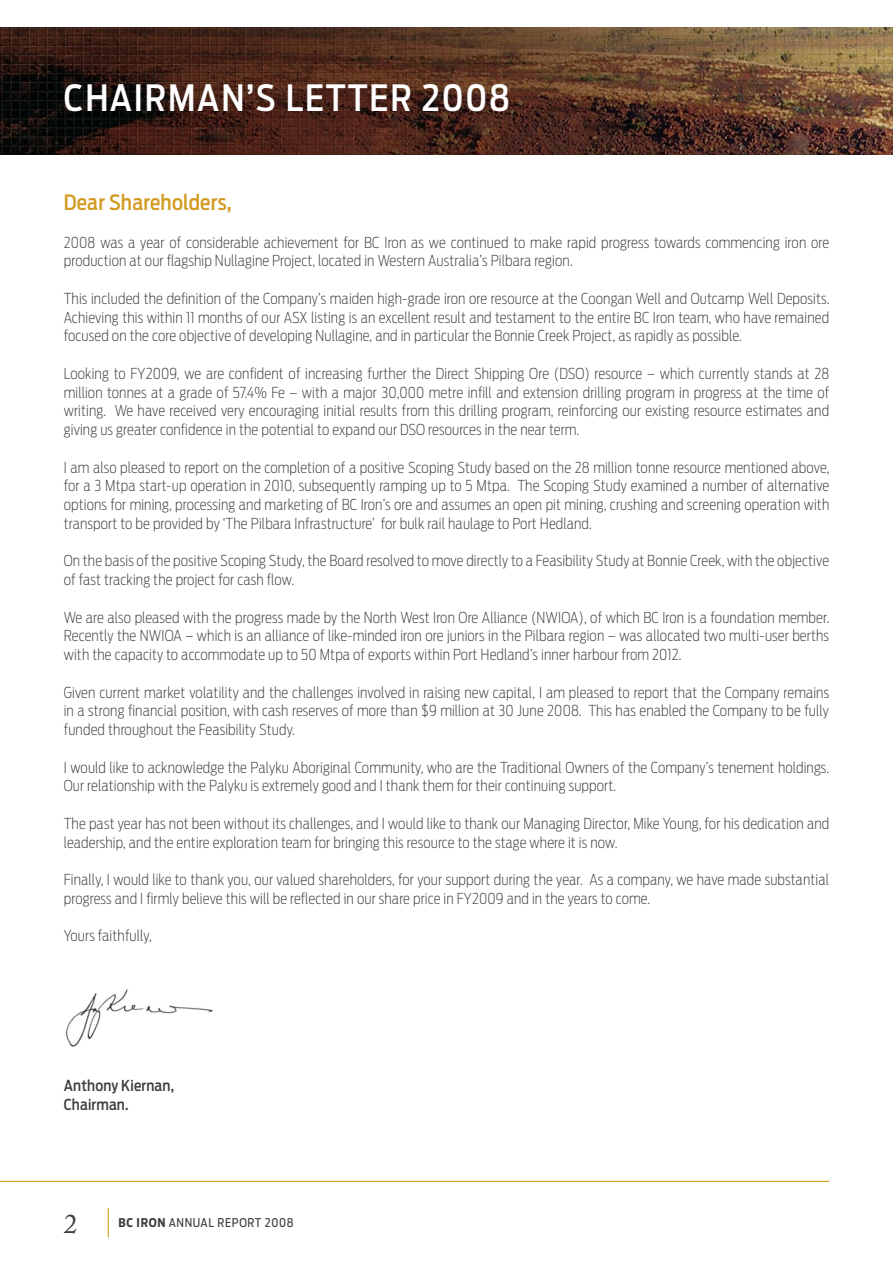
<style>
.page{position:relative;width:893px;height:1263px;background:#fff}
.page>*{position:absolute;margin:0;border:0;box-sizing:border-box;transform-origin:0 0}
.t1{font:500 36px "Antenna Cond";letter-spacing:.05em;color:#fff}
.t2{font:27px "Adobe Caslon Pro";color:#3e3e40}
.t3{font:500 21px "Antenna Cond";color:#d29a21}
.t4{font:200 15px/18.8px "Antenna Cond";letter-spacing:.01em;color:#3e3e40}
.t5{font:500 15px/18.8px "Antenna Cond";letter-spacing:.01em;color:#3e3e40}
.t6{font:12px "Antenna Cond";letter-spacing:.05em;color:#3e3e40}
.s1{font-weight:700}
</style>
<div class="page">
<img style="left:0;top:27px;width:893px;height:128px">
<svg style="left:108px;top:1208px;width:1px;height:29px"></svg>
<hr style="left:0;top:1181px;width:829px;height:1px;background:#cc9000">
<img style="left:65px;top:989px;width:148px;height:58px">
<p class="t1" style="left:64px;top:76px;width:448px">Chai rman’s Letter 2008</p>
<p class="t3" style="left:64px;top:190px;width:169px">Dear Shareholders,</p>
<p class="t4" style="left:64px;top:233px;width:767px">2008 was a year of considerable achievement for BC Iron as we continued to make rapid progress towards commencing iron ore production at our flagship Nullagine Project, located in Western Australia’s Pilbara region.</p>
<p class="t4" style="left:64px;top:289px;width:767px;text-align:justify">This included the definition of the Company’s maiden high-grade iron ore resource at the Coongan Well and Outcamp Well Deposits.<br>Achieving this within 11 months of our ASX listing is an excellent result and testament to the entire BC Iron team, who have remained focused on the core objective of developing Nullagine, and in particular the Bonnie Creek Project, as rapidly as possible.</p>
<p class="t4" style="left:64px;top:364px;width:767px;text-align:justify">Looking to FY2009, we are confident of increasing further the Direct Shipping Ore (DSO) resource – which currently stands at 28 million tonnes at a grade of 57.4% Fe – with a major 30,000 metre infill and extension drilling program in progress at the time of writing. We have received very encouraging initial results from this drilling program, reinforcing our existing resource estimates and giving us greater confidence in the potential to expand our DSO resources in the near term.</p>
<p class="t4" style="left:64px;top:458px;width:767px;text-align:justify">I am also pleased to report on the completion of a positive Scoping Study based on the 28 million tonne resource mentioned above, for a 3 Mtpa start-up operation in 2010, subsequently ramping up to 5 Mtpa. The Scoping Study examined a number of alternative options for mining, processing and marketing of BC Iron’s ore and assumes an open pit mining, crushing and screening operation with transport to be provided by ‘The Pilbara Infrastructure’ for bulk rail haulage to Port Hedland.</p>
<p class="t4" style="left:64px;top:552px;width:767px">On the basis of the positive Scoping Study, the Board resolved to move directly to a Feasibility Study at Bonnie Creek, with the objective of fast tracking the project for cash flow.</p>
<p class="t4" style="left:64px;top:608px;width:767px;text-align:justify">We are also pleased with the progress made by the North West Iron Ore Alliance (NWIOA), of which BC Iron is a foundation member.<br>Recently the NWIOA – which is an alliance of like-minded iron ore juniors in the Pilbara region – was allocated two multi-user berths with the capacity to accommodate up to 50 Mtpa of exports within Port Hedland’s inner harbour from 2012.</p>
<p class="t4" style="left:64px;top:683px;width:767px;text-align:justify">Given current market volatility and the challenges involved in raising new capital, I am pleased to report that the Company remains in a strong financial position, with cash reserves of more than $9 million at 30 June 2008. This has enabled the Company to be fully funded throughout the Feasibility Study.</p>
<p class="t4" style="left:64px;top:758px;width:767px">I would like to acknowledge the Palyku Aboriginal Community, who are the Traditional Owners of the Company’s tenement holdings.<br>Our relationship with the Palyku is extremely good and I thank them for their continuing support.</p>
<p class="t4" style="left:64px;top:814px;width:767px">The past year has not been without its challenges, and I would like to thank our Managing Director, Mike Young, for his dedication and leadership, and the entire exploration team for bringing this resource to the stage where it is now.</p>
<p class="t4" style="left:64px;top:870px;width:767px">Finally, I would like to thank you, our valued shareholders, for your support during the year. As a company, we have made substantial progress and I firmly believe this will be reflected in our share price in FY2009 and in the years to come.</p>
<p class="t4" style="left:64px;top:927px;width:90px">Yours faithfully,</p>
<p class="t5" style="left:64px;top:1077px;width:112px">Anthony Kiernan,<br>Chairman.</p>
<p class="t2" style="left:64px;top:1207px;width:15px">2</p>
<p class="t6" style="left:119px;top:1216px;width:176px"><span class="s1">BC IRON</span> ANNUAL REPORT 2008</p>
</div>
